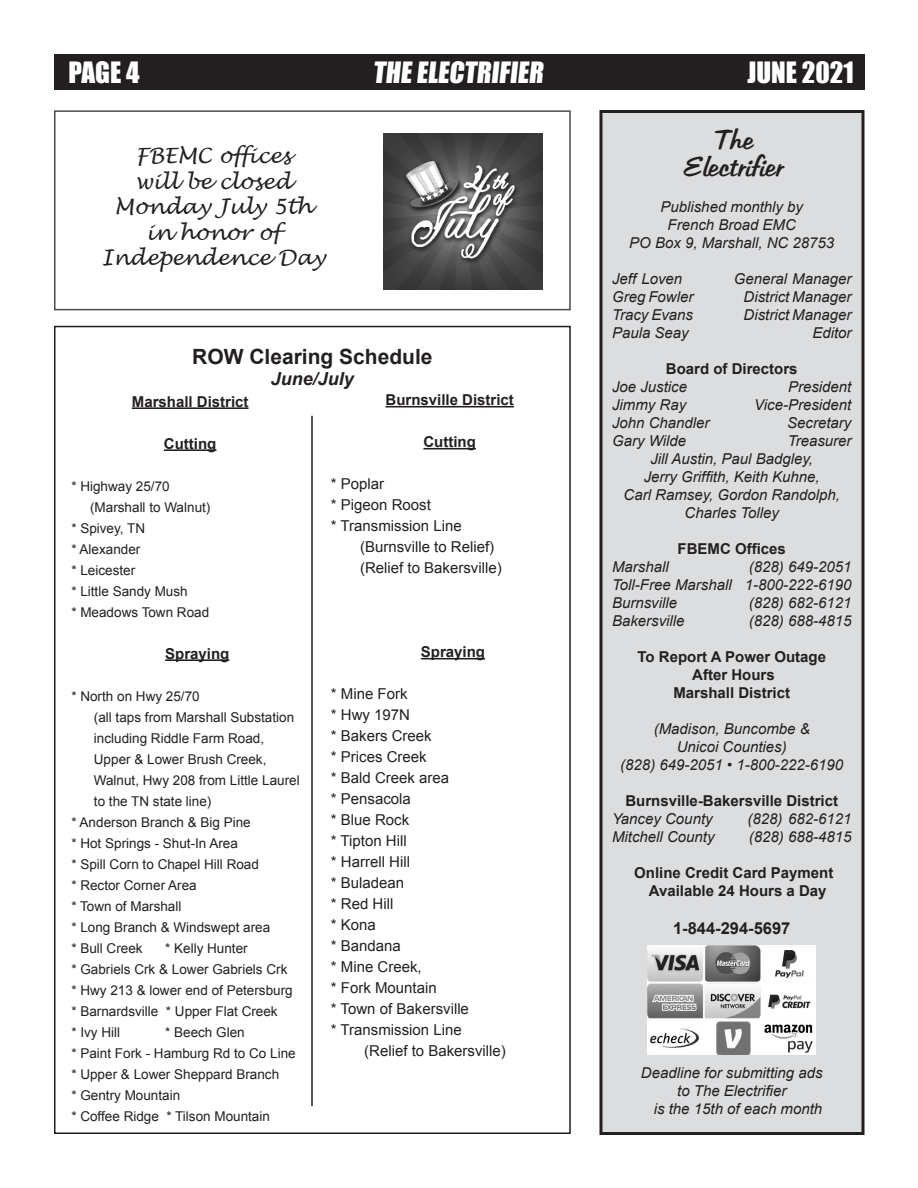
<style>
.page{position:relative;width:918px;height:1188px;background:#fff}
.page>*{position:absolute;margin:0;border:0;box-sizing:border-box;transform-origin:0 0}
.t1{font:27px "Impact";color:#fff}
.t2{font:italic 27px "Tabitha";color:#231f20}
.t3{font:italic 21px "Lucida Handwriting";color:#231f20}
.t4{font:700 21px "Arial";color:#231f20}
.t5{font:italic 700 18px "Arial";color:#231f20}
.t6{font:700 16.5px "Arial";color:#231f20}
.t7{font:italic 15px/18px "Arial";color:#231f20;text-align:center}
.t8{font:15px/21px "Arial";color:#231f20}
.t9{font:700 15px "Arial";color:#231f20}
.t10{font:13.5px/21px "Arial";color:#231f20}
</style>
<div class="page">
<hr style="left:132px;top:407px;width:117px;height:2px;background:#231f20">
<hr style="left:164px;top:449px;width:52px;height:2px;background:#231f20">
<hr style="left:165px;top:659px;width:64px;height:2px;background:#231f20">
<hr style="left:386px;top:406px;width:128px;height:1px;background:#231f20">
<hr style="left:423px;top:448px;width:53px;height:1px;background:#231f20">
<hr style="left:421px;top:658px;width:64px;height:1px;background:#231f20">
<hr style="left:311px;top:416px;width:2px;height:690px;background:#231f20">
<div style="left:54px;top:110px;width:517px;height:200px;border:2px solid #4b4c4d"></div>
<div style="left:54px;top:54px;width:810px;height:36px;background:#231f20"></div>
<div style="left:601px;top:111px;width:262px;height:1023px;background:#dcdddf"></div>
<div style="left:599px;top:110px;width:266px;height:1025px;border:3px solid #231f20"></div>
<img style="left:648px;top:945px;width:167px;height:110px">
<img style="left:384px;top:134px;width:159px;height:156px">
<p class="t1" style="left:69px;top:51px;width:72px">PAGE 4</p>
<p class="t1" style="left:373px;top:51px;width:176px">THE ELECTRIFIER</p>
<p class="t1" style="left:748px;top:51px;width:108px">JUNE 2021</p>
<p class="t3" style="left:136px;top:143px;width:157px">FBEMC offices</p>
<p class="t3" style="left:135px;top:169px;width:158px">will be closed</p>
<p class="t3" style="left:114px;top:194px;width:199px">Monday July 5th</p>
<p class="t3" style="left:146px;top:220px;width:136px">in honor of</p>
<p class="t3" style="left:101px;top:245px;width:225px">Independence Day</p>
<p class="t4" style="left:192px;top:342px;width:242px">ROW Clearing Schedule</p>
<p class="t5" style="left:271px;top:366px;width:85px">June/July</p>
<p class="t9" style="left:132px;top:391px;width:118px">Marshall District</p>
<p class="t9" style="left:164px;top:433px;width:54px">Cutting</p>
<p class="t10" style="left:71px;top:476px;width:100px">* Highway 25/70</p>
<p class="t10" style="left:90px;top:497px;width:122px">(Marshall to Walnut)</p>
<p class="t10" style="left:71px;top:518px;width:75px">* Spivey, TN</p>
<p class="t10" style="left:71px;top:539px;width:71px">* Alexander</p>
<p class="t10" style="left:71px;top:560px;width:65px">* Leicester</p>
<p class="t10" style="left:71px;top:581px;width:118px">* Little Sandy Mush</p>
<p class="t10" style="left:71px;top:602px;width:139px">* Meadows Town Road</p>
<p class="t9" style="left:165px;top:643px;width:66px">Spraying</p>
<p class="t10" style="left:94px;top:686px;width:202px;text-indent:-23px">* North on Hwy 25/70<br>(all taps from Marshall Substation including Riddle Farm Road,<br>Upper &amp; Lower Brush Creek,</p>
<p class="t10" style="left:94px;top:770px;width:207px">Walnut, Hwy 208 from Little Laurel to the TN state line)</p>
<p class="t10" style="left:71px;top:812px;width:181px">* Anderson Branch &amp; Big Pine</p>
<p class="t10" style="left:71px;top:833px;width:168px">* Hot Springs - Shut-In Area</p>
<p class="t10" style="left:71px;top:854px;width:189px">* Spill Corn to Chapel Hill Road</p>
<p class="t10" style="left:71px;top:875px;width:127px">* Rector Corner Area</p>
<p class="t10" style="left:71px;top:896px;width:112px">* Town of Marshall</p>
<p class="t10" style="left:71px;top:917px;width:200px">* Long Branch &amp; Windswept area</p>
<p class="t10" style="left:71px;top:938px;width:73px">* Bull Creek</p>
<p class="t10" style="left:165px;top:938px;width:84px">* Kelly Hunter</p>
<p class="t10" style="left:71px;top:959px;width:218px">* Gabriels Crk &amp; Lower Gabriels Crk</p>
<p class="t10" style="left:71px;top:980px;width:223px">* Hwy 213 &amp; lower end of Petersburg</p>
<p class="t10" style="left:71px;top:1001px;width:208px">* Barnardsville * Upper Flat Creek</p>
<p class="t10" style="left:71px;top:1022px;width:50px">* Ivy Hill</p>
<p class="t10" style="left:165px;top:1022px;width:81px">* Beech Glen</p>
<p class="t10" style="left:71px;top:1043px;width:226px">* Paint Fork - Hamburg Rd to Co Line</p>
<p class="t10" style="left:71px;top:1064px;width:209px">* Upper &amp; Lower Sheppard Branch</p>
<p class="t10" style="left:71px;top:1085px;width:200px">* Gentry Mountain<br>* Coffee Ridge * Tilson Mountain</p>
<p class="t9" style="left:386px;top:390px;width:130px">Burnsville District</p>
<p class="t9" style="left:423px;top:432px;width:54px">Cutting</p>
<p class="t8" style="left:331px;top:474px;width:55px">* Poplar</p>
<p class="t8" style="left:331px;top:495px;width:102px">* Pigeon Roost</p>
<p class="t8" style="left:331px;top:516px;width:132px">* Transmission Line</p>
<p class="t8" style="left:360px;top:537px;width:136px">(Burnsville to Relief)</p>
<p class="t8" style="left:360px;top:558px;width:143px">(Relief to Bakersville)</p>
<p class="t9" style="left:421px;top:642px;width:66px">Spraying</p>
<p class="t8" style="left:331px;top:684px;width:81px">* Mine Fork * Hwy 197N</p>
<p class="t8" style="left:331px;top:726px;width:140px">* Bakers Creek<br>* Prices Creek<br>* Bald Creek area<br>* Pensacola<br>* Blue Rock<br>* Tipton Hill<br>* Harrell Hill<br>* Buladean<br>* Red Hill<br>* Kona<br>* Bandana<br>* Mine Creek,<br>* Fork Mountain<br>* Town of Bakersville * Transmission Line</p>
<p class="t8" style="left:364px;top:1041px;width:143px">(Relief to Bakersville)</p>
<p class="t2" style="left:712px;top:122px;width:51px">The</p>
<p class="t2" style="left:682px;top:149px;width:110px">Electrifier</p>
<p class="t7" style="left:660px;top:198px;width:144px">Published monthly by</p>
<p class="t7" style="left:668px;top:216px;width:130px">French Broad EMC</p>
<p class="t7" style="left:629px;top:234px;width:207px">PO Box 9, Marshall, NC 28753</p>
<p class="t7" style="left:612px;top:270px;width:72px">Jeff Loven</p>
<p class="t7" style="left:734px;top:270px;width:119px">General Manager</p>
<p class="t7" style="left:612px;top:288px;width:83px">Greg Fowler</p>
<p class="t7" style="left:744px;top:288px;width:109px">District Manager</p>
<p class="t7" style="left:612px;top:306px;width:83px">Tracy Evans</p>
<p class="t7" style="left:744px;top:306px;width:109px">District Manager</p>
<p class="t7" style="left:612px;top:324px;width:78px">Paula Seay</p>
<p class="t7" style="left:812px;top:324px;width:41px">Editor</p>
<p class="t9" style="left:666px;top:359px;width:133px">Board of Directors</p>
<p class="t7" style="left:612px;top:378px;width:77px">Joe Justice</p>
<p class="t7" style="left:788px;top:378px;width:65px">President</p>
<p class="t7" style="left:612px;top:396px;width:76px">Jimmy Ray</p>
<p class="t7" style="left:754px;top:396px;width:99px">Vice-President</p>
<p class="t7" style="left:612px;top:414px;width:99px">John Chandler</p>
<p class="t7" style="left:787px;top:414px;width:66px">Secretary</p>
<p class="t7" style="left:612px;top:432px;width:76px">Gary Wilde</p>
<p class="t7" style="left:788px;top:432px;width:65px">Treasurer</p>
<p class="t7" style="left:624px;top:450px;width:218px">Jill Austin, Paul Badgley,<br>Jerry Griffith, Keith Kuhne,<br>Carl Ramsey, Gordon Randolph,<br>Charles Tolley</p>
<p class="t9" style="left:678px;top:539px;width:110px">FBEMC Offices</p>
<p class="t7" style="left:612px;top:558px;width:58px">Marshall</p>
<p class="t7" style="left:749px;top:558px;width:104px">(828) 649-2051</p>
<p class="t7" style="left:612px;top:576px;width:241px">Toll-Free Marshall 1-800-222-6190</p>
<p class="t7" style="left:612px;top:594px;width:67px">Burnsville</p>
<p class="t7" style="left:749px;top:594px;width:104px">(828) 682-6121</p>
<p class="t7" style="left:612px;top:612px;width:74px">Bakersville</p>
<p class="t7" style="left:749px;top:612px;width:104px">(828) 688-4815</p>
<p class="t9" style="left:637px;top:647px;width:190px">To Report A Power Outage</p>
<p class="t9" style="left:692px;top:665px;width:84px">After Hours</p>
<p class="t9" style="left:673px;top:683px;width:118px">Marshall District</p>
<p class="t7" style="left:654px;top:720px;width:157px">(Madison, Buncombe &amp;<br>Unicoi Counties)</p>
<p class="t7" style="left:620px;top:756px;width:224px">(828) 649-2051 • 1-800-222-6190</p>
<p class="t9" style="left:625px;top:791px;width:214px">Burnsville-Bakersville District</p>
<p class="t7" style="left:612px;top:810px;width:102px">Yancey County</p>
<p class="t7" style="left:748px;top:810px;width:105px">(828) 682-6121</p>
<p class="t7" style="left:612px;top:828px;width:104px">Mitchell County</p>
<p class="t7" style="left:749px;top:828px;width:104px">(828) 688-4815</p>
<p class="t9" style="left:634px;top:863px;width:201px">Online Credit Card Payment</p>
<p class="t9" style="left:649px;top:881px;width:179px">Available 24 Hours a Day</p>
<p class="t6" style="left:673px;top:917px;width:119px">1-844-294-5697</p>
<p class="t7" style="left:641px;top:1064px;width:183px">Deadline for submitting ads</p>
<p class="t7" style="left:677px;top:1082px;width:111px">to The Electrifier</p>
<p class="t7" style="left:654px;top:1100px;width:170px">is the 15th of each month</p>
</div>
